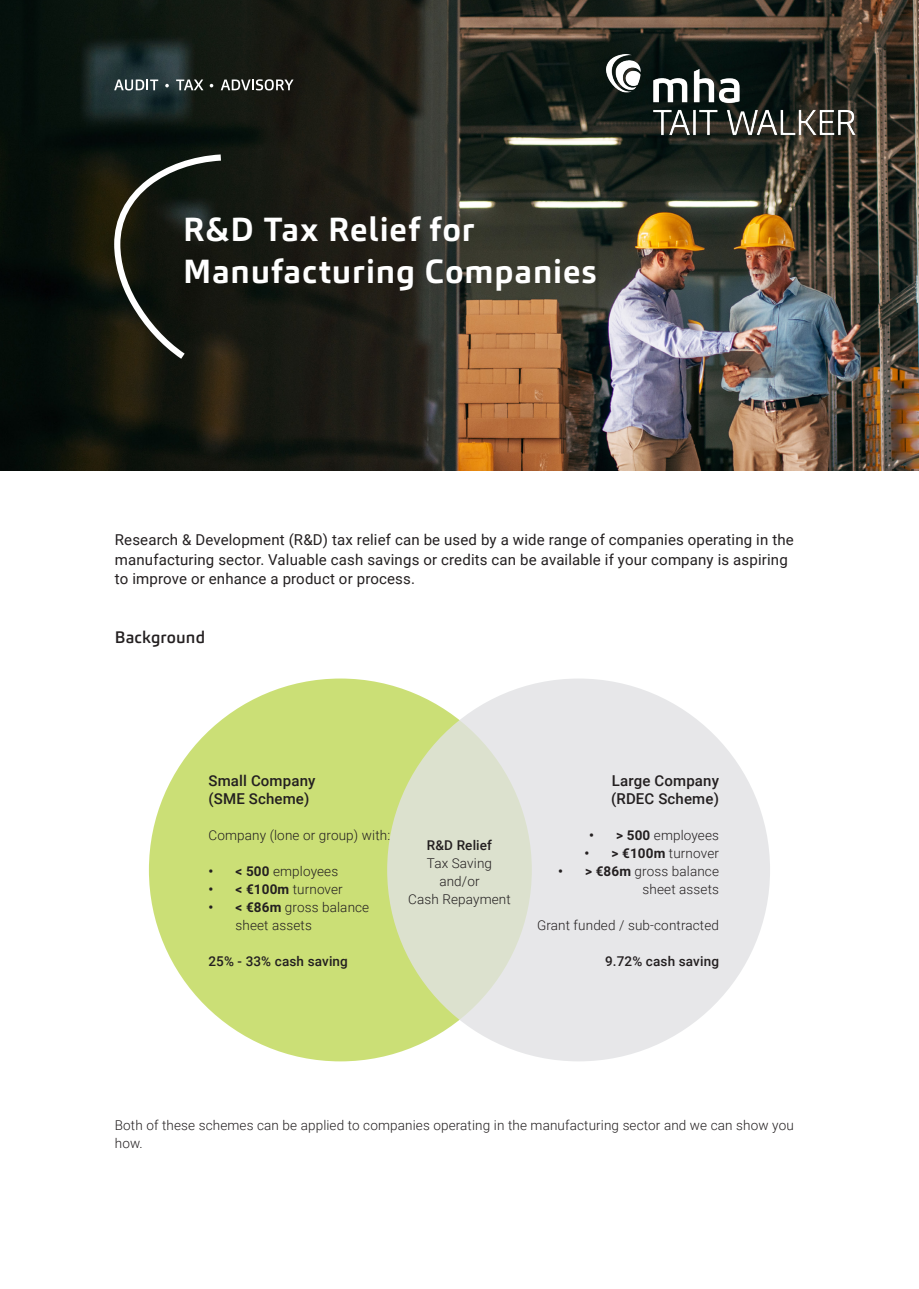
<style>
.page{position:relative;width:919px;height:1289px;background:#fff}
.page>*{position:absolute;margin:0;border:0;box-sizing:border-box;transform-origin:0 0}
.t1{font:700 33px/42px "Carnac";letter-spacing:.025em;color:#fff}
.BODY_COPY{font:500 16.5px "Carnac";letter-spacing:.01em;color:#231f20}
.BODY_COPY-2{font:15px/19.5px "Roboto";letter-spacing:.01em;color:#231f20}
.BODY_COPY-3{font:500 15px/18px "Roboto";letter-spacing:.01em;color:#231f20}
.BODY_COPY-4{font:300 13.5px/18px "Roboto";letter-spacing:.01em;color:#231f20}
.BODY_COPY-5{font:500 13.5px "Roboto";letter-spacing:.01em;color:#231f20}
.s1{font-weight:700}
.s2{font-weight:500}
</style>
<div class="page">
<img style="left:0;top:0;width:918px;height:470px">
<svg style="left:114px;top:154px;width:107px;height:205px;background:#272a22"></svg>
<svg style="left:114px;top:79px;width:44px;height:11px"></svg>
<svg style="left:176px;top:79px;width:27px;height:11px"></svg>
<svg style="left:221px;top:79px;width:72px;height:11px"></svg>
<svg style="left:165px;top:84px;width:4px;height:3px"></svg>
<img style="left:607px;top:55px;width:248px;height:89px">
<div style="left:149px;top:678px;width:382px;height:383px;background:#cbdf76;border-radius:50%"></div>
<svg style="left:387px;top:678px;width:383px;height:383px;background:#e4e5e1"></svg>
<p class="t1" style="left:183px;top:208px;width:415px">R&amp;D Tax Relief for<br>Manufacturing Companies</p>
<p class="BODY_COPY-2" style="left:115px;top:529px;width:680px">Research &amp; Development (R&amp;D) tax relief can be used by a wide range of companies operating in the manufacturing sector. Valuable cash savings or credits can be available if your company is aspiring to improve or enhance a product or process.</p>
<p class="BODY_COPY" style="left:115px;top:626px;width:92px">Background</p>
<p class="BODY_COPY-3" style="left:208px;top:770px;width:108px">Small Company (SME Scheme)</p>
<p class="BODY_COPY-4" style="left:208px;top:825px;width:183px">Company (lone or group) with:</p>
<p class="BODY_COPY-4" style="left:208px;top:861px;width:131px"><span class="s1">• &lt; 500</span> employees</p>
<p class="BODY_COPY-4" style="left:208px;top:879px;width:136px"><span class="s1">• &lt; €100m</span> turnover</p>
<p class="BODY_COPY-4" style="left:235px;top:897px;width:135px;text-indent:-27px"><span class="s1">• &lt; €86m</span> gross balance sheet assets</p>
<p class="BODY_COPY-5" style="left:208px;top:951px;width:141px">25% - 33% cash saving</p>
<p class="BODY_COPY-4" style="left:408px;top:835px;width:104px;text-align:center"><span class="s2">R&amp;D Relief<br></span>Tax Saving and/or<br>Cash Repayment</p>
<p class="BODY_COPY-3" style="left:611px;top:770px;width:109px">Large Company (RDEC Scheme)</p>
<p class="BODY_COPY-4" style="left:589px;top:825px;width:131px"><span class="s1">• &gt; 500</span> employees</p>
<p class="BODY_COPY-4" style="left:584px;top:843px;width:136px"><span class="s1">• &gt; €100m</span> turnover</p>
<p class="BODY_COPY-4" style="left:558px;top:861px;width:162px;text-align:right"><span class="s1">• &gt; €86m</span> gross balance sheet assets</p>
<p class="BODY_COPY-4" style="left:537px;top:915px;width:183px">Grant funded / sub-contracted</p>
<p class="BODY_COPY-5" style="left:605px;top:951px;width:115px">9.72% cash saving</p>
<p class="BODY_COPY-4" style="left:115px;top:1115px;width:680px">Both of these schemes can be applied to companies operating in the manufacturing sector and we can show you how.</p>
</div>
